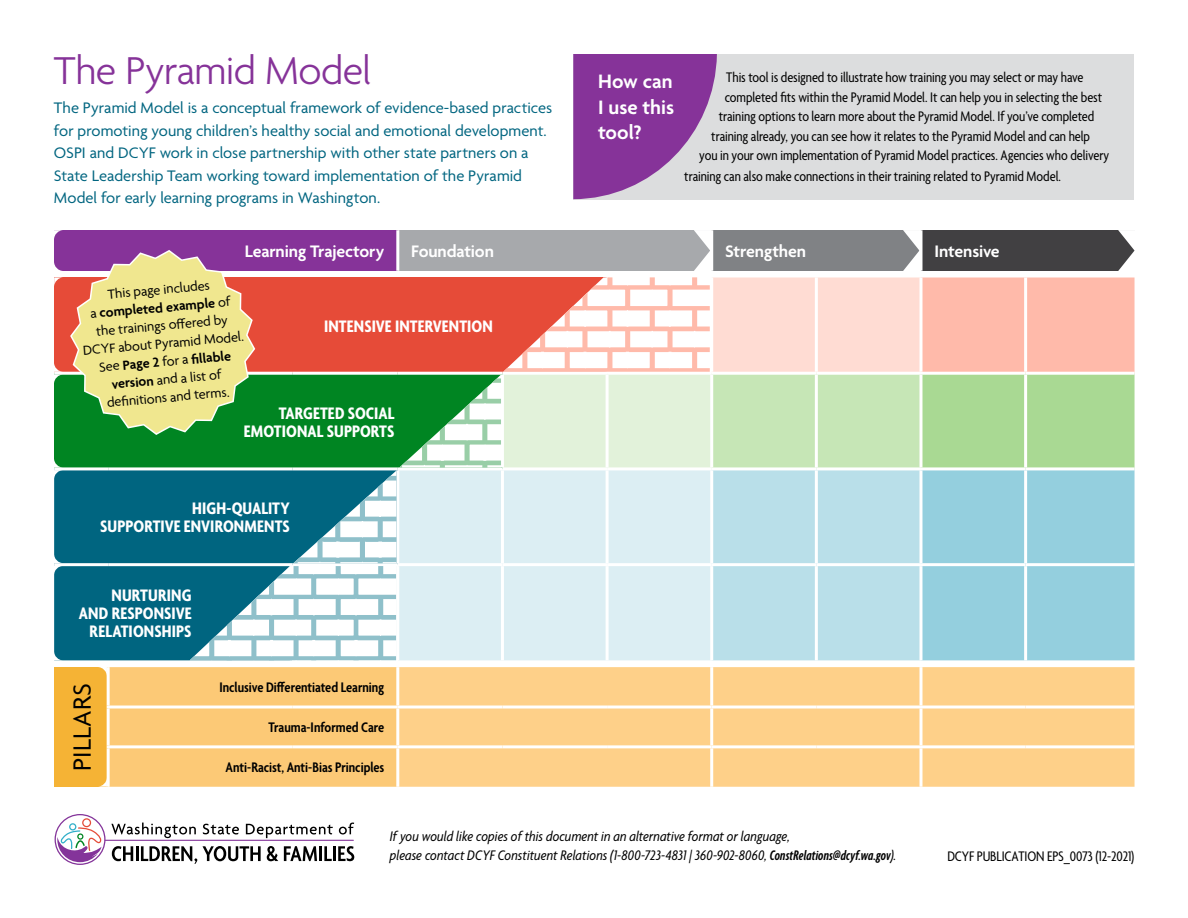
<style>
.page{position:relative;width:1188px;height:918px;background:#fff}
.page>*{position:absolute;margin:0;border:0;box-sizing:border-box;transform-origin:0 0}
.t1{font:300 42px "Agenda";letter-spacing:-.015em;color:#863399}
.t2{font:27px "Agenda";color:#000}
.t3{font:600 21px/25.5px "Agenda";color:#fff;text-align:justify}
.t4{font:700 condensed 18px/18px "Agenda";letter-spacing:.005em;color:#fff;text-align:right}
.t5{font:600 18px "Agenda";letter-spacing:-.01em;color:#fff}
.t6{font:16.5px/22.5px "Agenda";color:#006580}
.t7{font:condensed 15px "Agenda";letter-spacing:-.005em;color:#000}
.t8{font:italic condensed 15px/19.5px "Agenda";letter-spacing:.005em;color:#000}
.t9{font:600 condensed 15px "Agenda";letter-spacing:-.005em;color:#000}
.t10{font:14.25px/18px "Agenda";color:#000;text-align:center}
.s1{font-weight:600}
.s2{font-family:"Agenda Semibold Extra Cond";font-stretch:normal}
</style>
<div class="page">
<div style="left:573px;top:54px;width:561px;height:145px;background:#dcddde"></div>
<svg style="left:573px;top:54px;width:144px;height:145px"></svg>
<div style="left:54px;top:667px;width:54px;height:120px;background:#f5b335"></div>
<div style="left:399px;top:667px;width:736px;height:120px;background:#fed089"></div>
<hr style="left:398px;top:706px;width:104px;height:3px;background:#fff">
<hr style="left:502px;top:706px;width:105px;height:3px;background:#fff">
<hr style="left:607px;top:706px;width:105px;height:3px;background:#fff">
<hr style="left:712px;top:706px;width:104px;height:3px;background:#fff">
<hr style="left:816px;top:706px;width:105px;height:3px;background:#fff">
<hr style="left:921px;top:706px;width:105px;height:3px;background:#fff">
<hr style="left:1026px;top:706px;width:109px;height:3px;background:#fff">
<hr style="left:398px;top:745px;width:104px;height:3px;background:#fff">
<hr style="left:502px;top:745px;width:105px;height:3px;background:#fff">
<hr style="left:607px;top:745px;width:105px;height:3px;background:#fff">
<hr style="left:712px;top:745px;width:104px;height:3px;background:#fff">
<hr style="left:816px;top:745px;width:105px;height:3px;background:#fff">
<hr style="left:921px;top:745px;width:105px;height:3px;background:#fff">
<hr style="left:1026px;top:745px;width:109px;height:3px;background:#fff">
<hr style="left:710px;top:667px;width:3px;height:39px;background:#fff">
<hr style="left:919px;top:667px;width:3px;height:39px;background:#fff">
<hr style="left:710px;top:709px;width:3px;height:36px;background:#fff">
<hr style="left:919px;top:709px;width:3px;height:36px;background:#fff">
<hr style="left:710px;top:748px;width:3px;height:39px;background:#fff">
<hr style="left:919px;top:748px;width:3px;height:39px;background:#fff">
<svg style="left:98px;top:667px;width:300px;height:120px;background:#fbcb7c"></svg>
<svg style="left:54px;top:230px;width:1081px;height:430px;background:#acbbb0"></svg>
<svg style="left:112px;top:846px;width:85px;height:18px"></svg>
<svg style="left:203px;top:846px;width:58px;height:15px"></svg>
<svg style="left:267px;top:846px;width:11px;height:15px"></svg>
<svg style="left:284px;top:846px;width:33px;height:15px"></svg>
<hr style="left:319px;top:846px;width:3px;height:15px;background:#000">
<svg style="left:324px;top:846px;width:8px;height:15px"></svg>
<hr style="left:333px;top:846px;width:3px;height:15px;background:#000">
<svg style="left:338px;top:846px;width:16px;height:15px"></svg>
<hr style="left:105px;top:840px;width:248px;height:1px;background:#84349a">
<svg style="left:111px;top:823px;width:85px;height:15px"></svg>
<svg style="left:203px;top:824px;width:36px;height:11px"></svg>
<svg style="left:246px;top:824px;width:87px;height:14px"></svg>
<svg style="left:339px;top:823px;width:15px;height:12px"></svg>
<div style="left:55px;top:814px;width:51px;height:51px;border:1px solid #84349a;border-radius:50%"></div>
<div style="left:82px;top:818px;width:9px;height:9px;border:1px solid #e54c39;border-radius:50%"></div>
<div style="left:69px;top:823px;width:7px;height:8px;border:1px solid #32afc9;border-radius:50%"></div>
<svg style="left:57px;top:826px;width:47px;height:36px"></svg>
<h1 class="t1" style="left:54px;top:48px;width:319px">The Pyramid Model</h1>
<p class="t6" style="left:54px;top:98px;width:500px">The Pyramid Model is a conceptual framework of evidence-based practices for promoting young children’s healthy social and emotional development.<br>OSPI and DCYF work in close partnership with other state partners on a State Leadership Team working toward implementation of the Pyramid Model for early learning programs in Washington.</p>
<h3 class="t3" style="left:598px;top:70px;width:77px">How can I use this tool?</h3>
<p class="t7" style="left:726px;top:70px;width:359px">This tool is designed to illustrate how training you may select or may have</p>
<p class="t7" style="left:725px;top:89px;width:379px">completed fits within the Pyramid Model. It can help you in selecting the best</p>
<p class="t7" style="left:719px;top:109px;width:377px">training options to learn more about the Pyramid Model. If you’ve completed</p>
<p class="t7" style="left:711px;top:128px;width:380px">training already, you can see how it relates to the Pyramid Model and can help</p>
<p class="t7" style="left:699px;top:148px;width:412px">you in your own implementation of Pyramid Model practices. Agencies who delivery</p>
<p class="t7" style="left:684px;top:169px;width:378px">training can also make connections in their training related to Pyramid Model.</p>
<p class="t5" style="left:245px;top:241px;width:141px">Learning Trajectory</p>
<p class="t5" style="left:411px;top:241px;width:84px">Foundation</p>
<p class="t5" style="left:725px;top:241px;width:82px">Strengthen</p>
<p class="t5" style="left:934px;top:241px;width:67px">Intensive</p>
<p class="t10" style="left:78px;top:289px;width:163px;rotate:-5deg">This page includes<br>a <span class="s1">completed example</span> of the trainings off ered by<br>DCYF about Pyramid Model.<br>See <span class="s1">Page 2</span> for a <span class="s1">fi llable version</span> and a list of<br>defi nitions and terms.</p>
<p class="t4" style="left:324px;top:318px;width:170px">INTENSIVE INTERVENTION</p>
<p class="t4" style="left:244px;top:405px;width:152px">TARGETED SOCIAL<br>EMOTIONAL SUPPORTS</p>
<p class="t4" style="left:100px;top:501px;width:191px">HIGH-QUALITY<br>SUPPORTIVE ENVIRONMENTS</p>
<p class="t4" style="left:79px;top:587px;width:114px">NURTURING<br>AND RESPONSIVE<br>RELATIONSHIPS</p>
<h2 class="t2" style="left:68px;top:771px;width:89px;rotate:-90deg">PILLARS</h2>
<p class="t9" style="left:219px;top:680px;width:166px">Inclusive Differentiated Learning</p>
<p class="t9" style="left:269px;top:719px;width:117px">Trauma-Informed Care</p>
<p class="t9" style="left:226px;top:759px;width:160px">Anti-Racist, Anti-Bias Principles</p>
<p class="t8" style="left:390px;top:826px;width:508px">If you would like copies of this document in an alternative format or language,<br>please contact DCYF Constituent Relations (1-800-723-4831 | 360-902-8060, <span class="s2">ConstRelations@dcyf.wa.gov</span>).</p>
<p class="t7" style="left:947px;top:848px;width:189px">DCYF PUBLICATION EPS_0073 (12-2021)</p>
</div>
